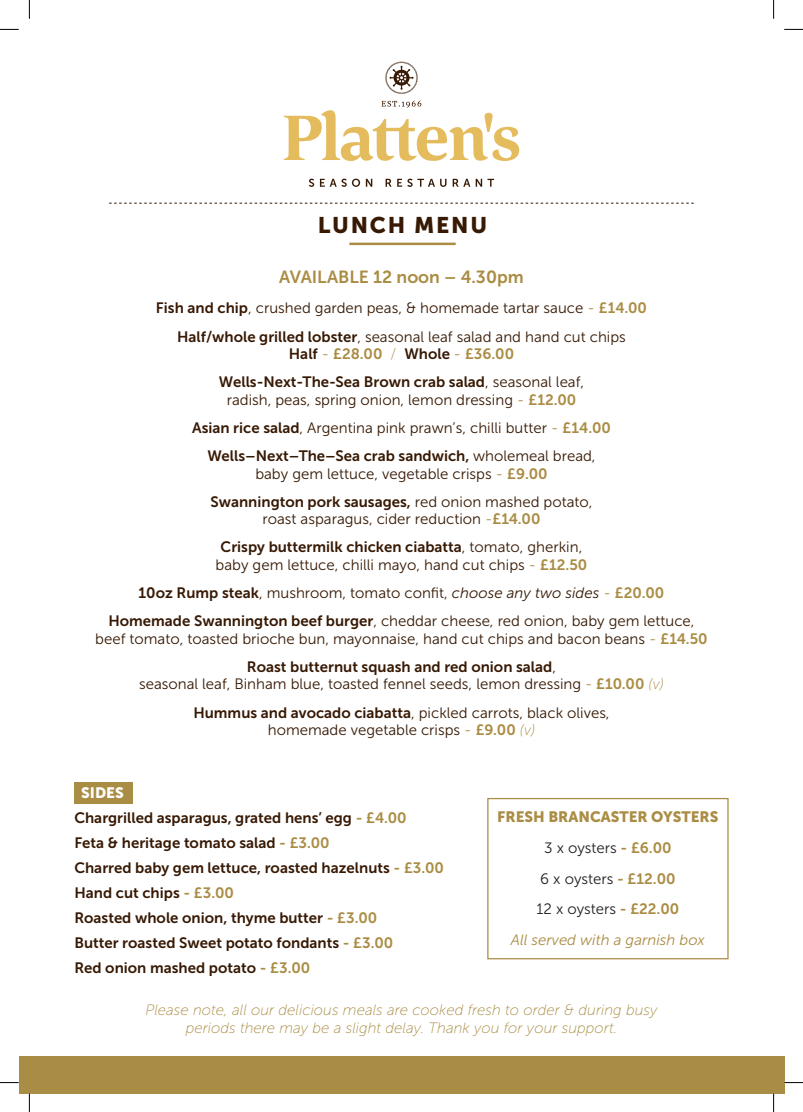
<style>
.page{position:relative;width:803px;height:1112px;background:#fff}
.page>*{position:absolute;margin:0;border:0;box-sizing:border-box;transform-origin:0 0}
.t1{font:22.5px "Museo Sans 900";letter-spacing:.08em;color:#371904}
.t2{font:17.5px "Museo Sans 700";color:#aa8d44}
.List_Paragraph{font:15px/17.5px "Museo Sans 300";color:#371904;text-align:center}
.List_Paragraph-2{font:15px/17.5px "Museo Sans 700";color:#371904;text-align:center}
.List_Paragraph-3{font:italic 15px "Museo Sans 100";color:#aa8d44}
.t3{font:15px "Museo Sans 300";color:#231f20}
.t4{font:italic 15px "Museo Sans 300";color:#aa8d44}
.t5{font:15px "Museo Sans 900";color:#aa8d44}
.t6{font:15px "Museo Sans 900";color:#fff}
.s1{font-family:"Museo Sans 700"}
.s2{color:#aa8d44}
.s3{font-family:"Museo Sans 700";color:#aa8d44}
.s4{font-family:"Museo Sans 300"}
.s5{font-family:"Museo Sans 300";color:#aa8d44}
.s6{font-family:"Museo Sans 100";color:#aa8d44}
.s7{font-style:italic}
.s8{font-family:"Museo Sans 100";font-style:italic;color:#aa8d44}
</style>
<div class="page">
<div style="left:74px;top:782px;width:59px;height:21px;background:#aa8d44"></div>
<svg style="left:309px;top:179px;width:5px;height:8px"></svg>
<svg style="left:320px;top:179px;width:40px;height:8px"></svg>
<svg style="left:366px;top:179px;width:6px;height:8px"></svg>
<svg style="left:386px;top:179px;width:60px;height:8px"></svg>
<svg style="left:453px;top:179px;width:17px;height:8px"></svg>
<svg style="left:476px;top:179px;width:18px;height:8px"></svg>
<svg style="left:385px;top:62px;width:33px;height:32px"></svg>
<svg style="left:284px;top:101px;width:235px;height:60px"></svg>
<hr style="left:349px;top:242px;width:107px;height:3px;background:#aa8d44">
<svg style="left:109px;top:203px;width:585px;height:1px"></svg>
<div style="left:19px;top:1055px;width:765px;height:37px;background:#aa8d44"></div>
<div style="left:487px;top:797px;width:241px;height:162px;border:1px solid #aa8d44"></div>
<svg style="left:0;top:29px;width:19px;height:1px"></svg>
<svg style="left:784px;top:29px;width:19px;height:1px"></svg>
<svg style="left:0;top:1082px;width:19px;height:1px"></svg>
<svg style="left:784px;top:1081px;width:19px;height:2px"></svg>
<svg style="left:29px;top:0;width:1px;height:19px"></svg>
<svg style="left:29px;top:1092px;width:1px;height:19px"></svg>
<svg style="left:773px;top:0;width:1px;height:19px"></svg>
<svg style="left:773px;top:1092px;width:1px;height:19px"></svg>
<p class="t1" style="left:318px;top:212px;width:171px">LUNCH MENU</p>
<p class="t2" style="left:279px;top:267px;width:246px">AVAILABLE 12 noon – 4.30pm</p>
<p class="List_Paragraph" style="left:156px;top:299px;width:492px"><span class="s1">Fish and chip</span>, crushed garden peas, &amp; homemade tartar sauce <span class="s2">-</span> <span class="s3">£14.00</span></p>
<p class="List_Paragraph-2" style="left:177px;top:327px;width:450px">Half/whole grilled lobster<span class="s4">, seasonal leaf salad and hand cut chips<br></span>Half <span class="s5">-</span> <span class="s2">£28.00</span> <span class="s6">/</span> Whole <span class="s5">-</span> <span class="s2">£36.00</span></p>
<p class="List_Paragraph" style="left:219px;top:373px;width:367px"><span class="s1">Wells-Next-The-Sea Brown crab salad</span>, seasonal leaf, radish, peas, spring onion, lemon dressing <span class="s2">-</span> <span class="s3">£12.00</span></p>
<p class="List_Paragraph" style="left:192px;top:419px;width:420px"><span class="s1">Asian rice salad</span>, Argentina pink prawn’s, chilli butter <span class="s2">-</span> <span class="s3">£14.00</span></p>
<p class="List_Paragraph" style="left:207px;top:447px;width:390px"><span class="s1">Wells–Next–The–Sea crab sandwich,</span> wholemeal bread, baby gem lettuce, vegetable crisps <span class="s2">-</span> <span class="s3">£9.00</span></p>
<p class="List_Paragraph" style="left:210px;top:493px;width:383px"><span class="s1">Swannington pork sausages,</span> red onion mashed potato, roast asparagus, cider reduction <span class="s2">-</span><span class="s3">£14.00</span></p>
<p class="List_Paragraph" style="left:216px;top:538px;width:373px"><span class="s1">Crispy buttermilk chicken ciabatta</span>, tomato, gherkin, baby gem lettuce, chilli mayo, hand cut chips <span class="s2">-</span> <span class="s3">£12.50</span></p>
<p class="List_Paragraph" style="left:139px;top:584px;width:527px"><span class="s1">10oz Rump steak</span>, mushroom, tomato confit, <span class="s7">choose any two sides</span> <span class="s2">-</span> <span class="s3">£20.00</span></p>
<p class="List_Paragraph" style="left:95px;top:612px;width:614px"><span class="s1">Homemade Swannington beef burger</span>, cheddar cheese, red onion, baby gem lettuce, beef tomato, toasted brioche bun, mayonnaise, hand cut chips and bacon beans <span class="s2">-</span> <span class="s3">£14.50</span></p>
<p class="List_Paragraph" style="left:139px;top:658px;width:526px"><span class="s1">Roast butternut squash and red onion salad</span>,<br>seasonal leaf, Binham blue, toasted fennel seeds, lemon dressing <span class="s2">-</span> <span class="s3">£10.00</span> <span class="s8">(v)</span></p>
<p class="List_Paragraph" style="left:193px;top:703px;width:418px"><span class="s1">Hummus and avocado ciabatta</span>, pickled carrots, black olives,</p>
<p class="List_Paragraph" style="left:268px;top:721px;width:269px">homemade vegetable crisps <span class="s2">-</span> <span class="s3">£9.00</span> <span class="s8">(v)</span></p>
<p class="t6" style="left:81px;top:784px;width:44px">SIDES</p>
<p class="List_Paragraph-2" style="left:74px;top:809px;width:334px">Chargrilled asparagus, grated hens’ egg <span class="s2">- £4.00</span></p>
<p class="List_Paragraph-2" style="left:74px;top:834px;width:257px">Feta &amp; heritage tomato salad <span class="s2">- £3.00</span></p>
<p class="List_Paragraph-2" style="left:74px;top:859px;width:371px">Charred baby gem lettuce, roasted hazelnuts <span class="s2">- £3.00</span></p>
<p class="List_Paragraph-2" style="left:74px;top:884px;width:161px">Hand cut chips <span class="s2">- £3.00</span></p>
<p class="List_Paragraph-2" style="left:74px;top:909px;width:304px">Roasted whole onion, thyme butter <span class="s2">- £3.00</span></p>
<p class="List_Paragraph-2" style="left:74px;top:934px;width:320px">Butter roasted Sweet potato fondants <span class="s2">- £3.00</span></p>
<p class="List_Paragraph-2" style="left:74px;top:959px;width:237px">Red onion mashed potato <span class="s2">- £3.00</span></p>
<p class="t5" style="left:497px;top:808px;width:223px">FRESH BRANCASTER OYSTERS</p>
<p class="t3" style="left:544px;top:839px;width:129px">3 x oysters <span class="s3">- £6.00</span></p>
<p class="t3" style="left:540px;top:870px;width:137px">6 x oysters <span class="s3">- £12.00</span></p>
<p class="t3" style="left:536px;top:900px;width:144px">12 x oysters <span class="s3">- £22.00</span></p>
<p class="t4" style="left:511px;top:931px;width:196px">All served with a garnish box</p>
<p class="List_Paragraph-3" style="left:145px;top:1001px;width:513px">Please note, all our delicious meals are cooked fresh to order &amp; during busy</p>
<p class="List_Paragraph-3" style="left:186px;top:1019px;width:433px">periods there may be a slight delay. Thank you for your support.</p>
</div>
